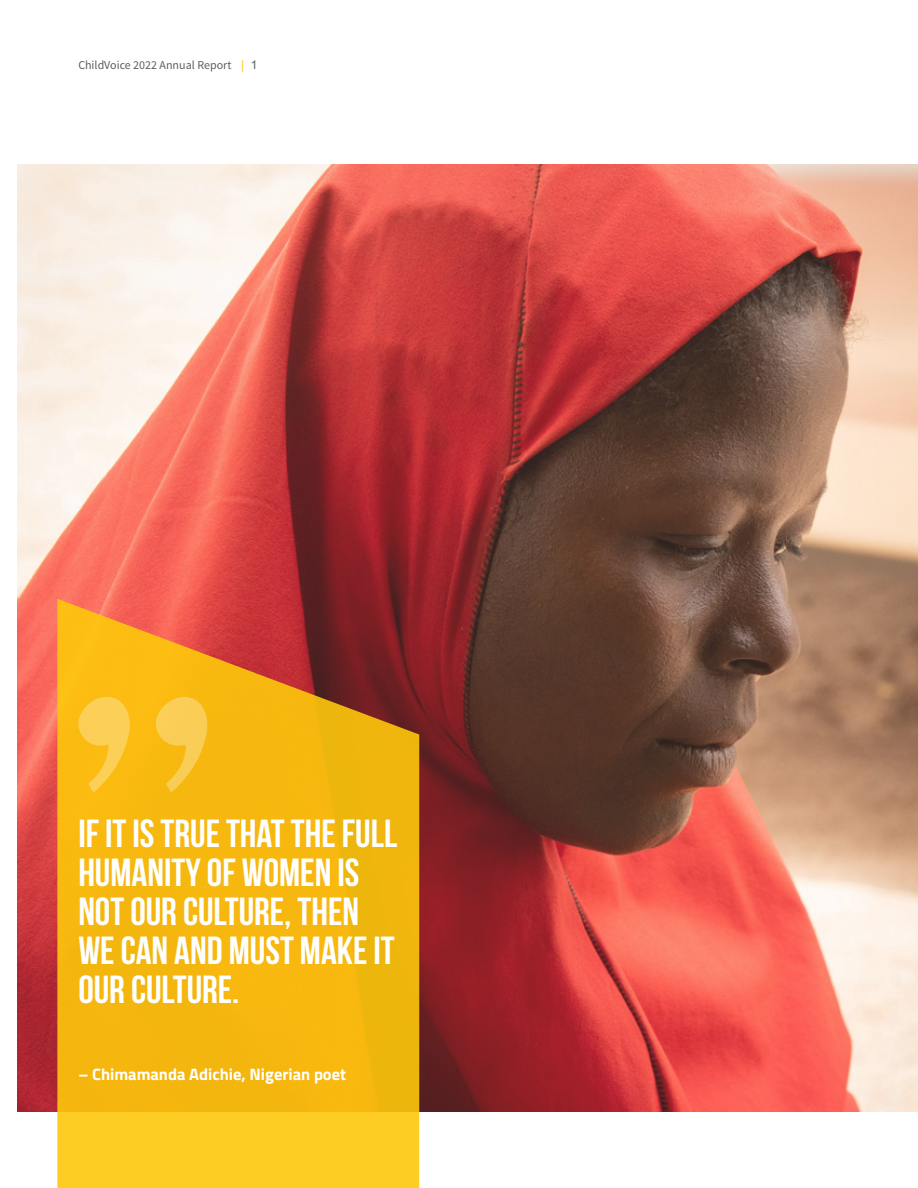
<style>
.page{position:relative;width:918px;height:1188px;background:#fff}
.page>*{position:absolute;margin:0;border:0;box-sizing:border-box;transform-origin:0 0}
.t1{font:700 39px/39px "Bebas Neue";color:#fff}
.t2{font:700 16.5px "Titillium Web";color:#fff}
.t3{font:12px "Source Sans Pro";color:#5b605a}
.s1{font-family:"Arial";color:#fec80b}
.s2{font-family:"Arial"}
</style>
<div class="page">
<img style="left:17px;top:164px;width:901px;height:948px">
<svg style="left:57px;top:599px;width:362px;height:589px;background:#eca915"></svg>
<svg style="left:77px;top:697px;width:132px;height:96px;background:#fac22d"></svg>
<p class="t3" style="left:78px;top:58px;width:181px">ChildVoice 2022 Annual Report <span class="s1">|</span> <span class="s2">1</span></p>
<p class="t1" style="left:78px;top:814px;width:320px">IF IT IS TRUE THAT THE FULL<br>HUMANITY OF WOMEN IS<br>NOT OUR CULTURE, THEN<br>WE CAN AND MUST MAKE IT<br>OUR CULTURE.</p>
<p class="t2" style="left:78px;top:1062px;width:269px">– Chimamanda Adichie, Nigerian poet</p>
</div>
